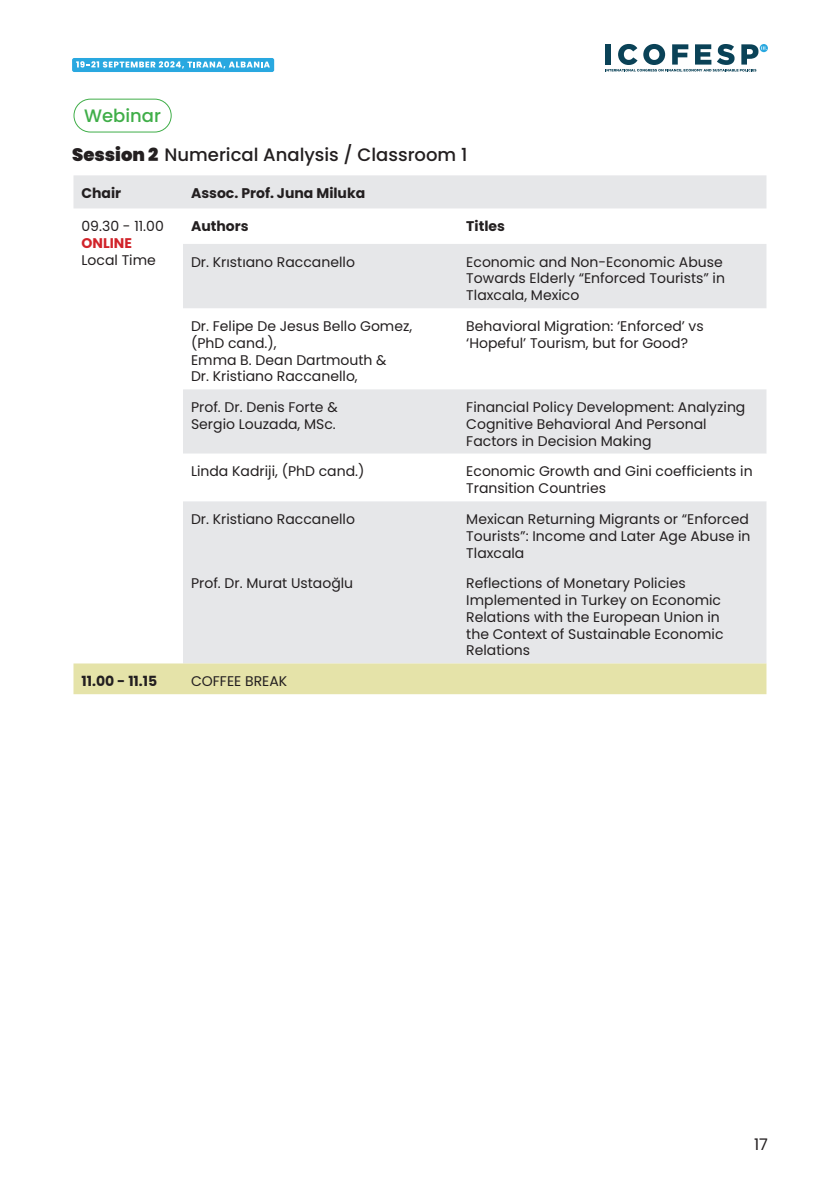
<style>
.page{position:relative;width:840px;height:1191px;background:#fff}
.page>*{position:absolute;margin:0;border:0;box-sizing:border-box;transform-origin:0 0}
.t1{font:500 18px "Poppins";color:#231f20}
.t2{font:500 18px "Poppins";color:#40ae49}
.t3{font:16px "Poppins";color:#231f20}
.t4{font:14px/16.8px "Poppins";color:#231f20}
.t5{font:700 14px "Poppins";color:#231f20}
.s1{font-weight:900}
.s2{font-weight:700;color:#d1232a}
</style>
<div class="page">
<svg style="left:605px;top:44px;width:161px;height:28px"></svg>
<div style="left:72px;top:58px;width:202px;height:14px;background:#29a8e0;border-radius:2px"></div>
<svg style="left:76px;top:61px;width:194px;height:8px"></svg>
<div style="left:73px;top:175px;width:693px;height:33px;background:#e6e7e9"></div>
<div style="left:183px;top:244px;width:583px;height:64px;background:#e6e7e9"></div>
<div style="left:183px;top:389px;width:583px;height:274px;background:#e6e7e9"></div>
<svg style="left:183px;top:454px;width:583px;height:47px"></svg>
<div style="left:73px;top:663px;width:693px;height:31px;background:#e5e3a9"></div>
<div style="left:73px;top:99px;width:98px;height:33px;border:1px solid #40ae49;border-radius:16px"></div>
<p class="t2" style="left:84px;top:105px;width:78px">Webinar</p>
<p class="t1" style="left:72px;top:144px;width:396px"><span class="s1">Session 2</span> Numerical Analysis / Classroom 1</p>
<p class="t5" style="left:81px;top:185px;width:41px">Chair</p>
<p class="t5" style="left:191px;top:185px;width:175px">Assoc. Prof. Juna Miluka</p>
<p class="t4" style="left:81px;top:218px;width:84px">09.30 - 11.00<br><span class="s2">ONLINE<br></span>Local Time</p>
<p class="t5" style="left:191px;top:218px;width:59px">Authors</p>
<p class="t5" style="left:466px;top:218px;width:40px">Titles</p>
<p class="t4" style="left:191px;top:253px;width:165px">Dr. Krıstıano Raccanello</p>
<p class="t4" style="left:466px;top:253px;width:260px">Economic and Non-Economic Abuse<br>Towards Elderly “Enforced Tourists” in<br>Tlaxcala, Mexico</p>
<p class="t4" style="left:191px;top:318px;width:222px">Dr. Felipe De Jesus Bello Gomez,</p>
<p class="t4" style="left:191px;top:334px;width:87px">(PhD cand.),</p>
<p class="t4" style="left:191px;top:351px;width:197px">Emma B. Dean Dartmouth &amp;</p>
<p class="t4" style="left:191px;top:368px;width:168px">Dr. Kristiano Raccanello,</p>
<p class="t4" style="left:466px;top:318px;width:239px">Behavioral Migration: ‘Enforced’ vs ‘Hopeful’ Tourism, but for Good?</p>
<p class="t4" style="left:191px;top:399px;width:148px">Prof. Dr. Denis Forte &amp;</p>
<p class="t4" style="left:191px;top:416px;width:146px">Sergio Louzada, MSc.</p>
<p class="t4" style="left:466px;top:399px;width:280px">Financial Policy Development: Analyzing<br>Cognitive Behavioral And Personal<br>Factors in Decision Making</p>
<p class="t4" style="left:191px;top:463px;width:175px">Linda Kadriji, (PhD cand.)</p>
<p class="t4" style="left:466px;top:463px;width:288px">Economic Growth and Gini coefficients in<br>Transition Countries</p>
<p class="t4" style="left:191px;top:511px;width:165px">Dr. Kristiano Raccanello</p>
<p class="t4" style="left:466px;top:511px;width:285px">Mexican Returning Migrants or “Enforced<br>Tourists”: Income and Later Age Abuse in<br>Tlaxcala</p>
<p class="t4" style="left:191px;top:575px;width:164px">Prof. Dr. Murat Ustaoğlu</p>
<p class="t4" style="left:466px;top:575px;width:258px">Reflections of Monetary Policies<br>Implemented in Turkey on Economic<br>Relations with the European Union in the Context of Sustainable Economic<br>Relations</p>
<p class="t5" style="left:81px;top:673px;width:77px">11.00 - 11.15</p>
<p class="t4" style="left:191px;top:673px;width:98px">COFFEE BREAK</p>
<p class="t3" style="left:753px;top:1135px;width:15px">17</p>
</div>
